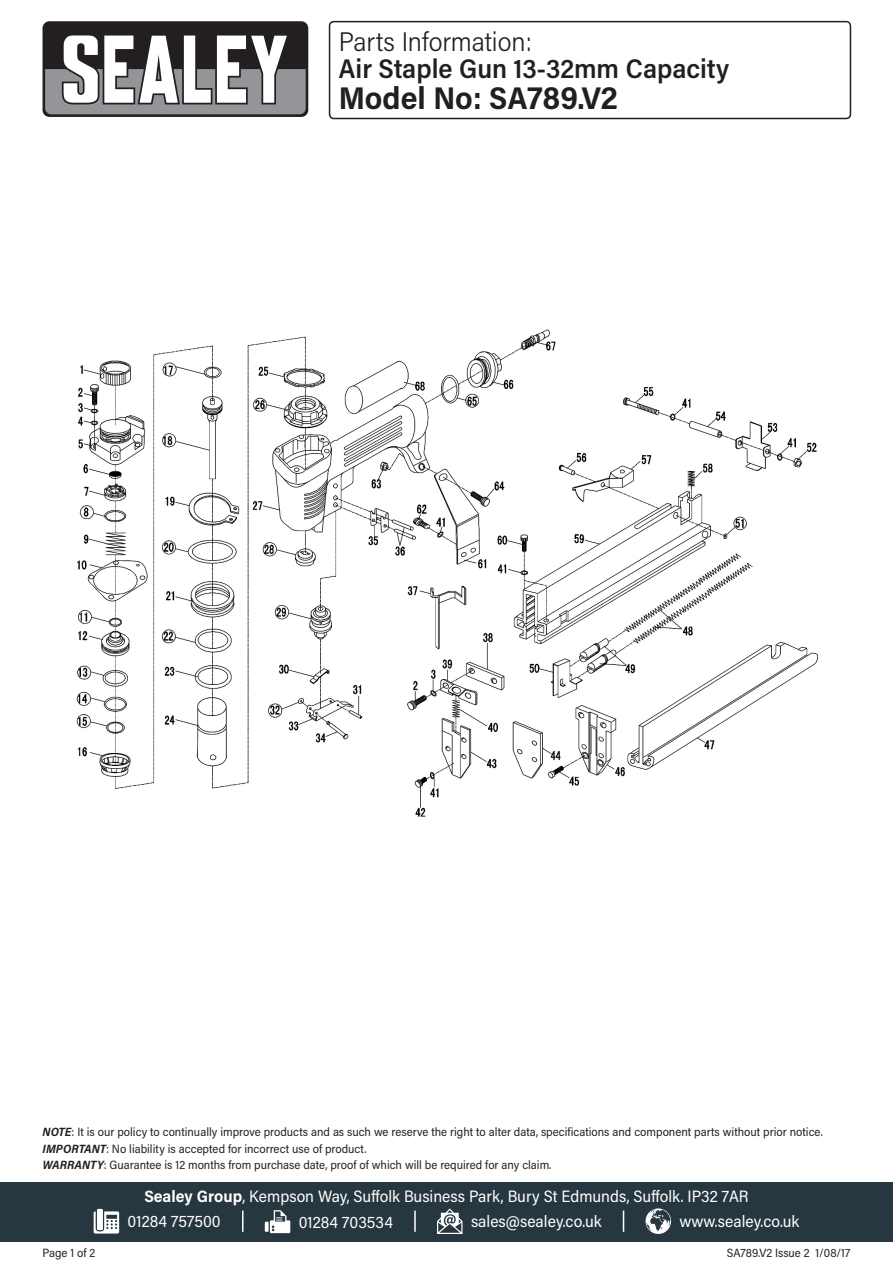
<style>
.page{position:relative;width:893px;height:1263px;background:#fff}
.page>*{position:absolute;margin:0;border:0;box-sizing:border-box;transform-origin:0 0}
.Model_Number{font:700 31.5px "Acumin Pro Semi Cond";color:#231f20}
.Product_Description{font:600 27px "Acumin Pro Semi Cond";color:#231f20}
.Parts_Information{font:300 27px "Acumin Pro Semi Cond";color:#231f20}
.Address{font:16.5px "Acumin Pro Semi Cond";color:#fff}
.Contact_Info{font:16.5px "Acumin Pro Semi Cond";color:#fff}
.Disclaimer{font:12px "Acumin Pro Semi Cond";color:#231f20}
.Document_Info{font:12px "Acumin Pro Semi Cond";color:#231f20}
.s1{font-weight:700;font-style:italic}
.s2{font-weight:700}
</style>
<div class="page">
<div style="left:43px;top:21px;width:265px;height:96px;background:#231f20;border-radius:7px"></div>
<svg style="left:45px;top:35px;width:261px;height:79px"></svg>
<div style="left:0;top:1182px;width:893px;height:60px;background:#27373f"></div>
<svg style="left:94px;top:1211px;width:25px;height:22px"></svg>
<div style="left:97px;top:1209px;width:6px;height:21px;background:#fff"></div>
<svg style="left:265px;top:1222px;width:4px;height:10px"></svg>
<svg style="left:270px;top:1210px;width:20px;height:23px"></svg>
<svg style="left:437px;top:1208px;width:25px;height:26px"></svg>
<svg style="left:645px;top:1208px;width:26px;height:26px"></svg>
<hr style="left:242px;top:1210px;width:2px;height:22px;background:#fff">
<svg style="left:623px;top:1210px;width:1px;height:22px"></svg>
<hr style="left:414px;top:1210px;width:2px;height:22px;background:#fff">
<div style="left:329px;top:21px;width:522px;height:98px;border:2px solid #231f20;border-radius:4px"></div>
<img style="left:76px;top:329px;width:743px;height:488px">
<p class="Parts_Information" style="left:339px;top:23px;width:195px">Parts Information:</p>
<p class="Product_Description" style="left:339px;top:49px;width:392px">Air Staple Gun 13-32mm Capacity</p>
<p class="Model_Number" style="left:339px;top:76px;width:280px">Model No: SA789.V2</p>
<p class="Disclaimer" style="left:43px;top:1124px;width:782px"><span class="s1">NOTE</span>: It is our policy to continually improve products and as such we reserve the right to alter data, specifications and component parts without prior notice.</p>
<p class="Disclaimer" style="left:43px;top:1140px;width:326px"><span class="s1">IMPORTANT</span>: No liability is accepted for incorrect use of product.</p>
<p class="Disclaimer" style="left:43px;top:1157px;width:510px"><span class="s1">WARRANTY</span>: Guarantee is 12 months from purchase date, proof of which will be required for any claim.</p>
<p class="Document_Info" style="left:43px;top:1244px;width:54px">Page 1 of 2</p>
<p class="Address" style="left:144px;top:1185px;width:606px"><span class="s2">Sealey Group</span>, Kempson Way, Suffolk Business Park, Bury St Edmunds, Suffolk. IP32 7AR</p>
<p class="Contact_Info" style="left:128px;top:1210px;width:95px">01284 757500</p>
<p class="Contact_Info" style="left:299px;top:1210px;width:96px">01284 703534</p>
<p class="Contact_Info" style="left:471px;top:1210px;width:132px">sales@sealey.co.uk</p>
<p class="Contact_Info" style="left:680px;top:1210px;width:121px">www.sealey.co.uk</p>
<p class="Document_Info" style="left:727px;top:1244px;width:125px">SA789.V2 Issue 2 1/08/17</p>
</div>
